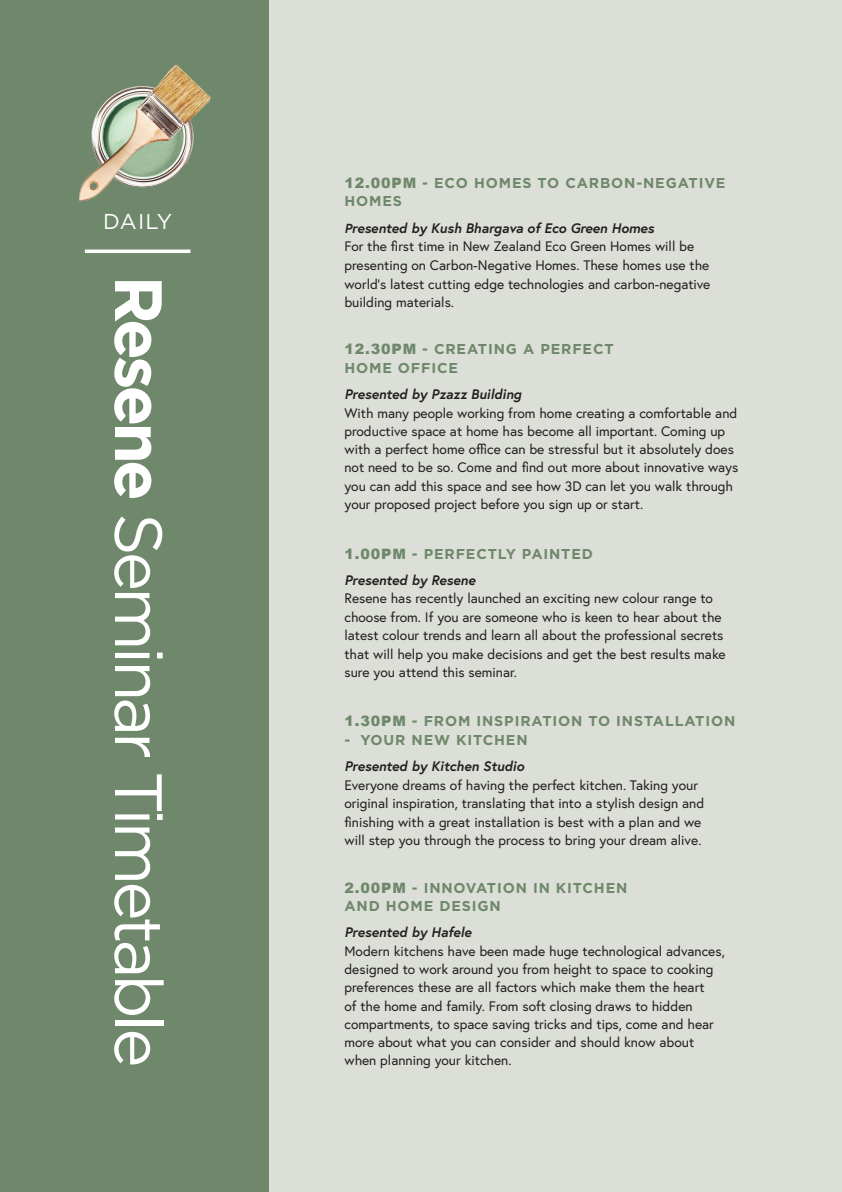
<style>
.page{position:relative;width:842px;height:1192px;background:#dbdfd7}
.page>*{position:absolute;margin:0;border:0;box-sizing:border-box;transform-origin:0 0}
.t1{font:66.75px "Gotham";letter-spacing:-.06em;color:#fff}
.t2{font:21.5px "Gotham";letter-spacing:.025em;color:#fff}
.body{font:700 14.3px/18.4px "Gotham";letter-spacing:.06em;color:#6f886b}
.body-2{font:13.75px/18.6px "Europa";color:#231f20}
.s1{font-weight:700}
.s2{font-family:"Arial";font-weight:900}
.s3{font-weight:700;font-style:italic;font-size:13.15px}
.s4{font-weight:700;font-style:italic}
</style>
<div class="page">
<div style="left:0;top:0;width:269px;height:1192px;background:#6f886b"></div>
<hr style="left:85px;top:250px;width:105px;height:3px;background:#fff">
<img style="left:79px;top:65px;width:132px;height:137px">
<p class="t2" style="left:103px;top:208px;width:71px">DAILY</p>
<p class="t1" style="left:181px;top:276px;width:794px;rotate:90deg"><span class="s1">Resene</span> Seminar Timetable</p>
<p class="body" style="left:344px;top:174px;width:383px"><span class="s2">12.00PM</span> - ECO HOMES TO CARBON-NEGATIVE<br>HOMES</p>
<p class="body-2" style="left:344px;top:218px;width:367px"><span class="s3">P</span><span class="s4">resented by Kush Bhargava of Eco Green Homes<br></span>For the first time in New Zealand Eco Green Homes will be presenting on Carbon-Negative Homes. These homes use the worldʼs latest cutting edge technologies and carbon-negative building materials.</p>
<p class="body" style="left:344px;top:340px;width:271px"><span class="s2">12.30PM</span> - CREATING A PERFECT<br>HOME OFFICE</p>
<p class="body-2" style="left:344px;top:385px;width:395px;line-height:18.4px"><span class="s4">Presented by Pzazz Building<br></span>With many people working from home creating a comfortable and productive space at home has become all important. Coming up with a perfect home office can be stressful but it absolutely does not need to be so. Come and find out more about innovative ways you can add this space and see how 3D can let you walk through your proposed project before you sign up or start.</p>
<p class="body" style="left:344px;top:544px;width:250px"><span class="s2">1.00PM</span> - PERFECTLY PAINTED</p>
<p class="body-2" style="left:344px;top:571px;width:383px"><span class="s4">Presented by Resene<br></span>Resene has recently launched an exciting new colour range to choose from. If you are someone who is keen to hear about the latest colour trends and learn all about the professional secrets that will help you make decisions and get the best results make sure you attend this seminar.</p>
<p class="body" style="left:344px;top:712px;width:392px"><span class="s2">1.30PM</span> - FROM INSPIRATION TO INSTALLATION</p>
<p class="body" style="left:344px;top:730px;width:185px">- YOUR NEW KITCHEN</p>
<p class="body-2" style="left:344px;top:757px;width:361px"><span class="s4">Presented by Kitchen Studio<br></span>Everyone dreams of having the perfect kitchen. Taking your original inspiration, translating that into a stylish design and finishing with a great installation is best with a plan and we will step you through the process to bring your dream alive.</p>
<p class="body" style="left:344px;top:878px;width:284px"><span class="s2">2.00PM</span> - INNOVATION IN KITCHEN<br>AND HOME DESIGN</p>
<p class="body-2" style="left:344px;top:923px;width:382px;line-height:18.2px"><span class="s4">Presented by Hafele<br></span>Modern kitchens have been made huge technological advances, designed to work around you from height to space to cooking preferences these are all factors which make them the heart<br>of the home and family. From soft closing draws to hidden compartments, to space saving tricks and tips, come and hear more about what you can consider and should know about when planning your kitchen.</p>
</div>
